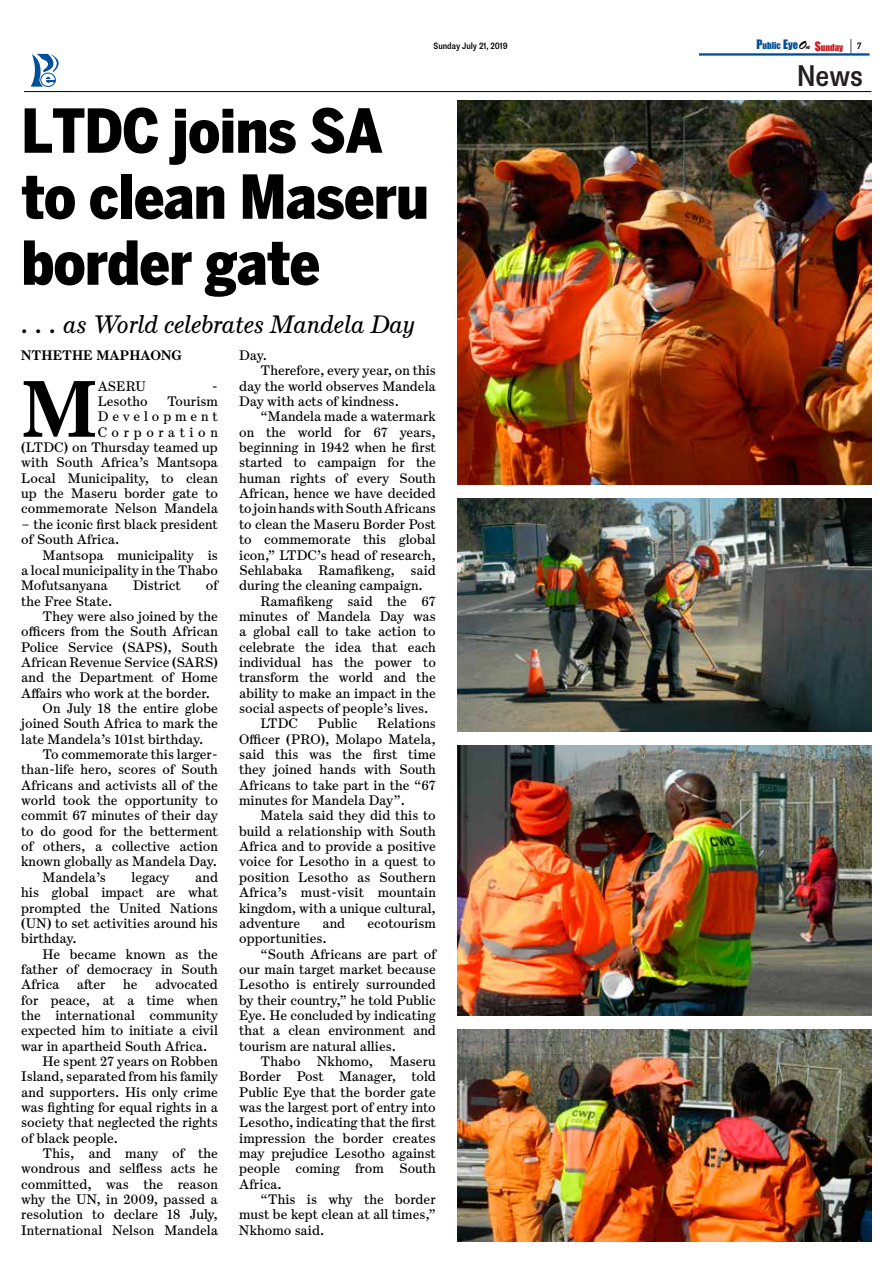
<style>
.page{position:relative;width:893px;height:1263px;background:#fff}
.page>*{position:absolute;margin:0;border:0;box-sizing:border-box;transform-origin:0 0}
.t1{font:700 80.7px "Escrow Text";color:#000}
.t2{font:900 60px/66px "Benton Sans Cond";letter-spacing:-.01em;color:#000}
.t3{font:500 condensed 30.15px "Supria Sans";color:#231f20}
.t4{font:italic 25.5px "Escrow Text";color:#000}
.t5{font:13.95px/15.3px "Escrow Text";letter-spacing:.005em;color:#000;text-align:justify}
.t6{font:700 13.95px "Escrow Text";letter-spacing:.005em;color:#000}
.t7{font:500 condensed 9.3px "Supria Sans";color:#000}
.t8{font:8.85px "Impact";color:#004f99}
.t9{font:8.85px "Brush Script Std";color:#000}
.s1{font-size:12px}
.s2{font-size:10.35px}
.s3{font-family:"Brush Script Std";font-size:11.85px;color:#000}
.s4{font-size:11.85px;color:#cd171a}
.s5{color:#cd171a}
</style>
<div class="page">
<svg style="left:851px;top:39px;width:1px;height:14px"></svg>
<hr style="left:699px;top:53px;width:171px;height:3px;background:#004f99">
<hr style="left:24px;top:91px;width:847px;height:1px;background:#000">
<svg style="left:31px;top:54px;width:28px;height:33px"></svg>
<img style="left:457px;top:101px;width:415px;height:384px">
<img style="left:457px;top:499px;width:415px;height:232px">
<img style="left:457px;top:745px;width:414px;height:271px">
<img style="left:457px;top:1030px;width:414px;height:212px">
<p class="t8" style="left:756px;top:39px;width:88px"><span class="s1">P</span>ublic <span class="s1">E</span><span class="s2">ye</span><span class="s3">O</span> <span class="s4">S</span><span class="s5">unday</span></p>
<p class="t7" style="left:434px;top:41px;width:76px">Sunday July 21, 2019</p>
<p class="t7" style="left:857px;top:41px;width:6px">7</p>
<h3 class="t3" style="left:797px;top:57px;width:68px">News</h3>
<p class="t9" style="left:806px;top:41px;width:6px">n</p>
<h2 class="t2" style="left:21px;top:98px;width:409px">LTDC joins SA to clean Maseru border gate</h2>
<h3 class="t4" style="left:21px;top:309px;width:395px">. . . as World celebrates Mandela Day</h3>
<p class="t5" style="left:239px;top:347px;width:29px">Day.</p>
<p class="t5" style="left:260px;top:363px;width:177px">Therefore, every year, on this</p>
<p class="t5" style="left:239px;top:378px;width:198px">day the world observes Mandela</p>
<p class="t5" style="left:239px;top:393px;width:161px">Day with acts of kindness.</p>
<p class="t5" style="left:260px;top:409px;width:177px">“Mandela made a watermark</p>
<p class="t5" style="left:239px;top:424px;width:198px">on the world for 67 years,</p>
<p class="t5" style="left:239px;top:439px;width:198px">beginning in 1942 when he first</p>
<p class="t5" style="left:239px;top:455px;width:198px">started to campaign for the</p>
<p class="t5" style="left:239px;top:470px;width:198px">human rights of every South</p>
<p class="t5" style="left:239px;top:485px;width:198px">African, hence we have decided</p>
<p class="t5" style="left:239px;top:501px;width:198px">to join hands with South Africans</p>
<p class="t5" style="left:239px;top:516px;width:198px">to clean the Maseru Border Post</p>
<p class="t5" style="left:239px;top:531px;width:198px">to commemorate this global</p>
<p class="t5" style="left:239px;top:547px;width:198px">icon,” LTDC’s head of research,</p>
<p class="t5" style="left:239px;top:562px;width:198px">Sehlabaka Ramafikeng, said</p>
<p class="t5" style="left:239px;top:577px;width:185px">during the cleaning campaign.</p>
<p class="t5" style="left:260px;top:593px;width:177px">Ramafikeng said the 67</p>
<p class="t5" style="left:239px;top:608px;width:198px">minutes of Mandela Day was</p>
<p class="t5" style="left:239px;top:624px;width:198px">a global call to take action to</p>
<p class="t5" style="left:239px;top:639px;width:198px">celebrate the idea that each</p>
<p class="t5" style="left:239px;top:654px;width:198px">individual has the power to</p>
<p class="t5" style="left:239px;top:670px;width:198px">transform the world and the</p>
<p class="t5" style="left:239px;top:685px;width:198px">ability to make an impact in the</p>
<p class="t5" style="left:239px;top:700px;width:191px">social aspects of people’s lives.</p>
<p class="t5" style="left:260px;top:716px;width:39px">LTDC</p>
<p class="t5" style="left:318px;top:716px;width:41px">Public</p>
<p class="t6" style="left:21px;top:347px;width:162px">NTHETHE MAPHAONG</p>
<h1 class="t1" style="left:21px;top:359px;width:78px">M</h1>
<p class="t5" style="left:98px;top:378px;width:50px">ASERU</p>
<p class="t5" style="left:212px;top:378px;width:8px">-</p>
<p class="t5" style="left:98px;top:393px;width:52px">Lesotho</p>
<p class="t5" style="left:21px;top:393px;width:198px;text-align:right">Tourism<br>Development<br>Corporation<br>(LTDC) on Thursday teamed up with South Africa’s Mantsopa<br>Local Municipality, to clean up the Maseru border gate to commemorate Nelson Mandela</p>
<p class="t5" style="left:21px;top:516px;width:198px">– the iconic first black president of South Africa.</p>
<p class="t5" style="left:21px;top:547px;width:198px;text-indent:21px">Mantsopa municipality is a local municipality in the Thabo Mofutsanyana</p>
<p class="t5" style="left:133px;top:577px;width:49px">District</p>
<p class="t5" style="left:206px;top:577px;width:14px">of</p>
<p class="t5" style="left:21px;top:593px;width:93px">the Free State.</p>
<p class="t5" style="left:43px;top:608px;width:177px">They were also joined by the</p>
<p class="t5" style="left:21px;top:624px;width:198px">officers from the South African</p>
<p class="t5" style="left:21px;top:639px;width:198px">Police Service (SAPS), South</p>
<p class="t5" style="left:21px;top:654px;width:198px">African Revenue Service (SARS)</p>
<p class="t5" style="left:21px;top:670px;width:198px">and the Department of Home</p>
<p class="t5" style="left:21px;top:685px;width:190px">Affairs who work at the border.</p>
<p class="t5" style="left:43px;top:700px;width:177px">On July 18 the entire globe</p>
<p class="t5" style="left:21px;top:716px;width:198px">joined South Africa to mark the</p>
<p class="t5" style="left:21px;top:731px;width:184px">late Mandela’s 101st birthday.</p>
<p class="t5" style="left:43px;top:746px;width:177px">To commemorate this larger-</p>
<p class="t5" style="left:21px;top:762px;width:198px">than-life hero, scores of South</p>
<p class="t5" style="left:21px;top:777px;width:198px">Africans and activists all of the</p>
<p class="t5" style="left:21px;top:792px;width:198px">world took the opportunity to</p>
<p class="t5" style="left:21px;top:808px;width:198px">commit 67 minutes of their day</p>
<p class="t5" style="left:21px;top:823px;width:198px">to do good for the betterment</p>
<p class="t5" style="left:21px;top:838px;width:198px">of others, a collective action</p>
<p class="t5" style="left:21px;top:854px;width:197px">known globally as Mandela Day.</p>
<p class="t5" style="left:43px;top:869px;width:65px">Mandela’s</p>
<p class="t5" style="left:132px;top:869px;width:39px">legacy</p>
<p class="t5" style="left:239px;top:716px;width:198px;text-indent:138px">Relations Officer (PRO), Molapo Matela, said this was the first time they joined hands with South Africans to take part in the “67 minutes for Mandela Day”.</p>
<p class="t5" style="left:239px;top:808px;width:198px;text-indent:21px">Matela said they did this to build a relationship with South Africa and to provide a positive voice for Lesotho in a quest to position Lesotho as Southern Africa’s must-visit mountain kingdom, with a unique cultural, adventure</p>
<p class="t5" style="left:21px;top:869px;width:198px;text-indent:174px">and his global impact are what prompted the United Nations (UN) to set activities around his birthday.</p>
<p class="t5" style="left:21px;top:946px;width:198px;text-indent:21px">He became known as the father of democracy in South Africa</p>
<p class="t5" style="left:322px;top:915px;width:24px">and</p>
<p class="t5" style="left:368px;top:915px;width:70px">ecotourism</p>
<p class="t5" style="left:239px;top:930px;width:89px">opportunities.</p>
<p class="t5" style="left:260px;top:946px;width:177px">“South Africans are part of</p>
<p class="t5" style="left:239px;top:961px;width:198px">our main target market because</p>
<p class="t5" style="left:239px;top:976px;width:198px">Lesotho is entirely surrounded</p>
<p class="t5" style="left:239px;top:992px;width:198px">by their country,” he told Public</p>
<p class="t5" style="left:239px;top:1007px;width:198px">Eye. He concluded by indicating</p>
<p class="t5" style="left:239px;top:1022px;width:198px">that a clean environment and</p>
<p class="t5" style="left:239px;top:1038px;width:158px">tourism are natural allies.</p>
<p class="t5" style="left:260px;top:1053px;width:177px">Thabo Nkhomo, Maseru</p>
<p class="t5" style="left:239px;top:1069px;width:198px">Border Post Manager, told</p>
<p class="t5" style="left:239px;top:1084px;width:198px">Public Eye that the border gate</p>
<p class="t5" style="left:239px;top:1099px;width:198px">was the largest port of entry into</p>
<p class="t5" style="left:239px;top:1115px;width:198px">Lesotho, indicating that the first</p>
<p class="t5" style="left:239px;top:1130px;width:198px">impression the border creates</p>
<p class="t5" style="left:239px;top:1145px;width:198px">may prejudice Lesotho against</p>
<p class="t5" style="left:239px;top:1161px;width:198px">people coming from South</p>
<p class="t5" style="left:239px;top:1176px;width:44px">Africa.</p>
<p class="t5" style="left:260px;top:1191px;width:177px">“This is why the border</p>
<p class="t5" style="left:239px;top:1207px;width:198px">must be kept clean at all times,”</p>
<p class="t5" style="left:239px;top:1222px;width:87px">Nkhomo said.</p>
<p class="t5" style="left:77px;top:976px;width:30px">after</p>
<p class="t5" style="left:123px;top:976px;width:16px">he</p>
<p class="t5" style="left:155px;top:976px;width:64px">advocated</p>
<p class="t5" style="left:21px;top:992px;width:198px">for peace, at a time when</p>
<p class="t5" style="left:21px;top:1007px;width:198px">the international community</p>
<p class="t5" style="left:21px;top:1022px;width:198px">expected him to initiate a civil</p>
<p class="t5" style="left:21px;top:1038px;width:188px">war in apartheid South Africa.</p>
<p class="t5" style="left:43px;top:1053px;width:177px">He spent 27 years on Robben</p>
<p class="t5" style="left:21px;top:1069px;width:198px">Island, separated from his family</p>
<p class="t5" style="left:21px;top:1084px;width:198px">and supporters. His only crime</p>
<p class="t5" style="left:21px;top:1099px;width:198px">was fighting for equal rights in a</p>
<p class="t5" style="left:21px;top:1115px;width:198px">society that neglected the rights</p>
<p class="t5" style="left:21px;top:1130px;width:98px">of black people.</p>
<p class="t5" style="left:43px;top:1145px;width:177px">This, and many of the</p>
<p class="t5" style="left:21px;top:1161px;width:198px">wondrous and selfless acts he</p>
<p class="t5" style="left:21px;top:1176px;width:198px">committed, was the reason</p>
<p class="t5" style="left:21px;top:1191px;width:198px">why the UN, in 2009, passed a</p>
<p class="t5" style="left:21px;top:1207px;width:198px">resolution to declare 18 July,</p>
<p class="t5" style="left:21px;top:1222px;width:198px">International Nelson Mandela</p>
</div>
